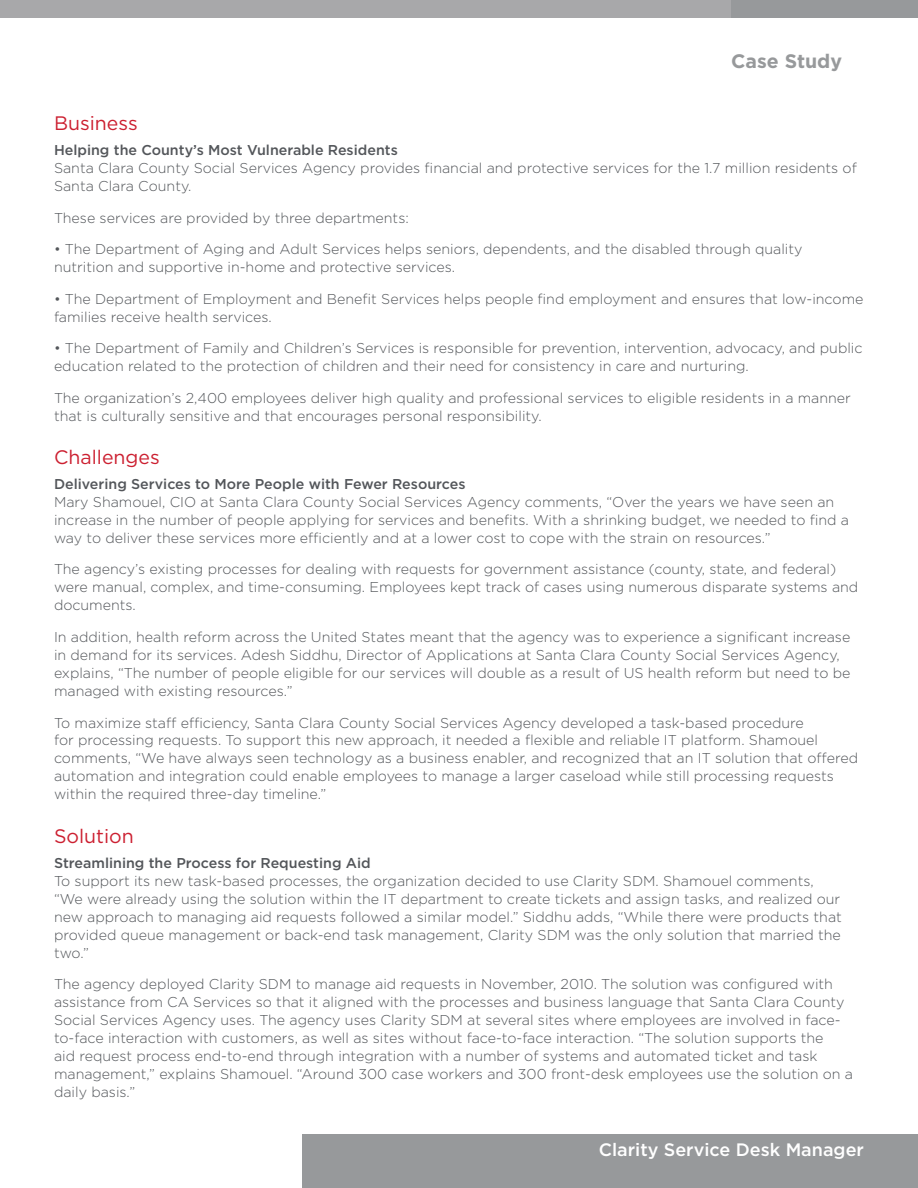
<style>
.page{position:relative;width:918px;height:1188px;background:#fff}
.page>*{position:absolute;margin:0;border:0;box-sizing:border-box;transform-origin:0 0}
.t1{font:19.5px "Gotham";color:#cc2031}
.t2{font:700 19.5px "Gotham";color:#97999b}
.t3{font:500 18px "Gotham";color:#fff}
.t4{font:300 14.25px/18px "Gotham";color:#53565a}
.t5{font:500 14.25px "Gotham";color:#53565a}
</style>
<div class="page">
<div style="left:0;top:0;width:735px;height:18px;background:#a8a8aa"></div>
<div style="left:731px;top:0;width:187px;height:18px;background:#97999b"></div>
<div style="left:302px;top:1134px;width:616px;height:54px;background:#97999b"></div>
<h1 class="t2" style="left:731px;top:48px;width:113px">Case Study</h1>
<h1 class="t1" style="left:54px;top:111px;width:85px">Business</h1>
<p class="t5" style="left:54px;top:141px;width:345px">Helping the County’s Most Vulnerable Residents</p>
<p class="t4" style="left:54px;top:159px;width:804px">Santa Clara County Social Services Agency provides financial and protective services for the 1.7 million residents of<br>Santa Clara County.</p>
<p class="t4" style="left:54px;top:208px;width:356px">These services are provided by three departments:</p>
<p class="t4" style="left:54px;top:240px;width:750px">• The Department of Aging and Adult Services helps seniors, dependents, and the disabled through quality nutrition and supportive in-home and protective services.</p>
<p class="t4" style="left:54px;top:289px;width:811px">• The Department of Employment and Benefit Services helps people find employment and ensures that low-income families receive health services.</p>
<p class="t4" style="left:54px;top:339px;width:810px">• The Department of Family and Children’s Services is responsible for prevention, intervention, advocacy, and public education related to the protection of children and their need for consistency in care and nurturing.</p>
<p class="t4" style="left:54px;top:388px;width:798px">The organization’s 2,400 employees deliver high quality and professional services to eligible residents in a manner that is culturally sensitive and that encourages personal responsibility.</p>
<h1 class="t1" style="left:54px;top:445px;width:107px">Challenges</h1>
<p class="t5" style="left:54px;top:475px;width:413px">Delivering Services to More People with Fewer Resources</p>
<p class="t4" style="left:54px;top:493px;width:797px">Mary Shamouel, CIO at Santa Clara County Social Services Agency comments, “Over the years we have seen an increase in the number of people applying for services and benefits. With a shrinking budget, we needed to find a way to deliver these services more efficiently and at a lower cost to cope with the strain on resources.”</p>
<p class="t4" style="left:54px;top:560px;width:806px">The agency’s existing processes for dealing with requests for government assistance (county, state, and federal) were manual, complex, and time-consuming. Employees kept track of cases using numerous disparate systems and documents.</p>
<p class="t4" style="left:54px;top:628px;width:798px">In addition, health reform across the United States meant that the agency was to experience a significant increase in demand for its services. Adesh Siddhu, Director of Applications at Santa Clara County Social Services Agency, explains, “The number of people eligible for our services will double as a result of US health reform but need to be managed with existing resources.”</p>
<p class="t4" style="left:54px;top:713px;width:806px">To maximize staff efficiency, Santa Clara County Social Services Agency developed a task-based procedure<br>for processing requests. To support this new approach, it needed a flexible and reliable IT platform. Shamouel comments, “We have always seen technology as a business enabler, and recognized that an IT solution that offered automation and integration could enable employees to manage a larger caseload while still processing requests within the required three-day timeline.”</p>
<h1 class="t1" style="left:54px;top:824px;width:81px">Solution</h1>
<p class="t5" style="left:54px;top:854px;width:318px">Streamlining the Process for Requesting Aid</p>
<p class="t4" style="left:54px;top:871px;width:789px">To support its new task-based processes, the organization decided to use Clarity SDM. Shamouel comments, “We were already using the solution within the IT department to create tickets and assign tasks, and realized our new approach to managing aid requests followed a similar model.” Siddhu adds, “While there were products that provided queue management or back-end task management, Clarity SDM was the only solution that married the two.”</p>
<p class="t4" style="left:54px;top:975px;width:801px">The agency deployed Clarity SDM to manage aid requests in November, 2010. The solution was configured with assistance from CA Services so that it aligned with the processes and business language that Santa Clara County Social Services Agency uses. The agency uses Clarity SDM at several sites where employees are involved in face&shy;to-face interaction with customers, as well as sites without face-to-face interaction. “The solution supports the<br>aid request process end-to-end through integration with a number of systems and automated ticket and task management,” explains Shamouel. “Around 300 case workers and 300 front-desk employees use the solution on a daily basis.”</p>
<p class="t3" style="left:599px;top:1138px;width:267px">Clarity Service Desk Manager</p>
</div>
